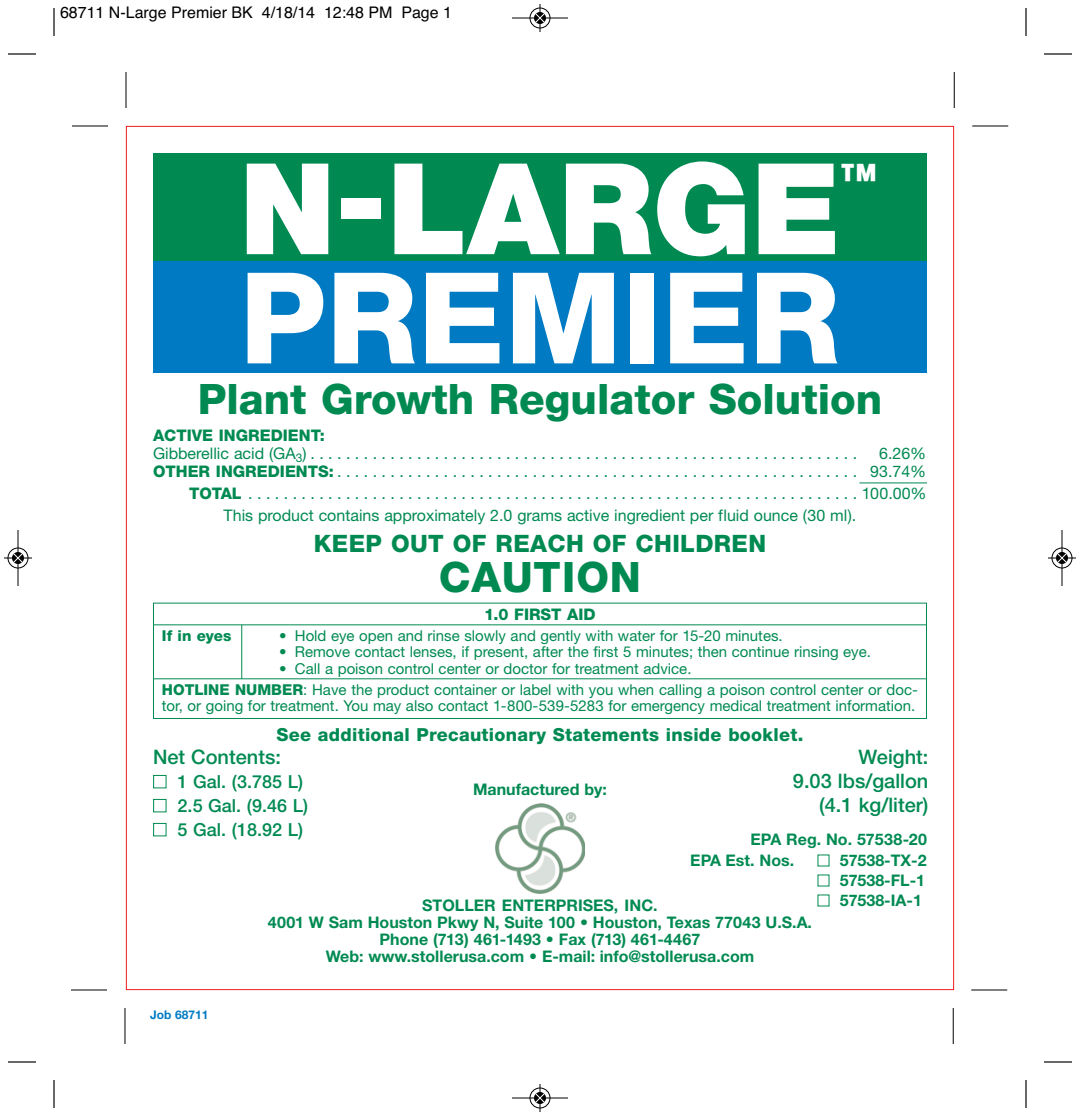
<style>
.page{position:relative;width:1080px;height:1116px;background:#fff}
.page>*{position:absolute;margin:0;border:0;box-sizing:border-box;transform-origin:0 0}
.t1{font:900 126.8px "Helvetica Neue";color:#fff}
.t2{font:800 126.8px "Helvetica Neue";color:#fff}
.t3{font:900 42.2px "Helvetica Neue";color:#fff;scale:.85 1}
.t4{font:800 42px "Helvetica Neue";color:#008a52}
.t5{font:800 24px "Helvetica Neue";letter-spacing:.015em;color:#008a52}
.t6{font:500 20px/24px "Helvetica Neue";color:#008a52;text-align:right}
.t7{font:800 18px "Helvetica Neue";letter-spacing:.015em;color:#008a52}
.t8{font:500 18px "Helvetica Neue";color:#008a52}
.t9{font:16px/18px "Helvetica Neue";color:#008a52}
.t10{font:700 16px/17px "Helvetica Neue";color:#008a52;text-align:center}
.t11{font:16px "Helvetica";color:#000}
.t12{font:800 16px "Helvetica Neue";color:#008a52}
.t13{font:15px/21px "Helvetica Neue";color:#008a52}
.t14{font:800 15px "Helvetica Neue";color:#008a52}
.t15{font:700 12px "Helvetica Neue";color:#007bc3}
.s1{font-weight:800}
.s2{color:#fff}
.s3{font-weight:400}
</style>
<div class="page">
<hr style="left:72px;top:126px;width:36px;height:1px;background:#000">
<hr style="left:71px;top:990px;width:36px;height:1px;background:#000">
<hr style="left:972px;top:126px;width:36px;height:1px;background:#000">
<hr style="left:971px;top:990px;width:36px;height:1px;background:#000">
<hr style="left:126px;top:72px;width:1px;height:36px;background:#000">
<hr style="left:954px;top:72px;width:1px;height:36px;background:#000">
<hr style="left:125px;top:1008px;width:1px;height:36px;background:#000">
<hr style="left:953px;top:1008px;width:1px;height:36px;background:#000">
<hr style="left:859px;top:482px;width:68px;height:1px;background:#008a52">
<div style="left:153px;top:153px;width:774px;height:110px;background:#008a52"></div>
<div style="left:153px;top:262px;width:774px;height:111px;background:#007bc3"></div>
<div style="left:153px;top:603px;width:774px;height:116px;border:1px solid #008a52"></div>
<hr style="left:153px;top:624px;width:774px;height:1px;background:#008a52">
<hr style="left:153px;top:678px;width:774px;height:1px;background:#008a52">
<hr style="left:241px;top:625px;width:1px;height:54px;background:#008a52">
<img style="left:495px;top:803px;width:90px;height:90px">
<svg style="left:54px;top:8px;width:1px;height:28px"></svg>
<svg style="left:8px;top:54px;width:28px;height:1px"></svg>
<svg style="left:1026px;top:8px;width:1px;height:28px"></svg>
<svg style="left:1044px;top:54px;width:28px;height:1px"></svg>
<svg style="left:54px;top:1080px;width:1px;height:28px"></svg>
<svg style="left:8px;top:1062px;width:28px;height:1px"></svg>
<svg style="left:1026px;top:1080px;width:1px;height:28px"></svg>
<svg style="left:1044px;top:1062px;width:28px;height:1px"></svg>
<div style="left:529px;top:7px;width:22px;height:22px;border:1px solid #fff;border-radius:50%"></div>
<hr style="left:512px;top:18px;width:56px;height:1px;background:#000">
<div style="left:530px;top:8px;width:20px;height:20px;border:1px solid #000;border-radius:50%"></div>
<svg style="left:535px;top:4px;width:10px;height:28px"></svg>
<div style="left:529px;top:1087px;width:22px;height:22px;border:1px solid #fff;border-radius:50%"></div>
<hr style="left:512px;top:1098px;width:56px;height:1px;background:#000">
<div style="left:530px;top:1088px;width:20px;height:20px;border:1px solid #000;border-radius:50%"></div>
<svg style="left:535px;top:1084px;width:10px;height:28px"></svg>
<div style="left:7px;top:547px;width:22px;height:22px;border:1px solid #fff;border-radius:50%"></div>
<hr style="left:18px;top:530px;width:1px;height:56px;background:#000">
<div style="left:8px;top:548px;width:20px;height:20px;border:1px solid #000;border-radius:50%"></div>
<svg style="left:4px;top:553px;width:28px;height:10px"></svg>
<div style="left:1051px;top:547px;width:22px;height:22px;border:1px solid #fff;border-radius:50%"></div>
<hr style="left:1062px;top:530px;width:1px;height:56px;background:#000">
<div style="left:1052px;top:548px;width:20px;height:20px;border:1px solid #000;border-radius:50%"></div>
<svg style="left:1048px;top:553px;width:28px;height:10px"></svg>
<p class="t11" style="left:60px;top:7px;width:394px">68711 N-Large Premier BK 4/18/14 12:48 PM Page 1</p>
<h1 class="t1" style="left:239px;top:164px;width:603px">N-LARGE</h1>
<h2 class="t3" style="left:841px;top:164px;width:44px">™</h2>
<h1 class="t2" style="left:239px;top:273px;width:602px">PREMIER</h1>
<h3 class="t4" style="left:198px;top:384px;width:686px">Plant Growth Regulator Solution</h3>
<p class="t9" style="left:153px;top:428px;width:706px"><span class="s1">ACTIVE INGREDIENT:<br></span>Gibberellic acid (GA<sub>3</sub>) . . . . . . . . . . . . . . . . . . . . . . . . . . . . . . . . . . . . . . . . . . . . . . . . . . . . . . . . . . . . . .</p>
<p class="t9" style="left:153px;top:446px;width:775px;text-align:right">6.26%<br><span class="s1">OTHER INGREDIENTS:</span> . . . . . . . . . . . . . . . . . . . . . . . . . . . . . . . . . . . . . . . . . . . . . . . . . . . . . . . . . . . 93.74%</p>
<p class="t9" style="left:224px;top:484px;width:704px;line-height:22px;text-indent:-35px"><span class="s1">TOTAL</span> . . . . . . . . . . . . . . . . . . . . . . . . . . . . . . . . . . . . . . . . . . . . . . . . . . . . . . . . . . . . . . . . . . . . . 100.00%<br>This product contains approximately 2.0 grams active ingredient per fluid ounce (30 ml).</p>
<h3 class="t5" style="left:314px;top:535px;width:454px">KEEP OUT OF REACH OF CHILDREN</h3>
<h3 class="t4" style="left:439px;top:562px;width:204px">CAUTION</h3>
<p class="t12" style="left:484px;top:608px;width:113px">1.0 FIRST AID</p>
<p class="t14" style="left:162px;top:630px;width:71px">If in eyes</p>
<p class="t13" style="left:279px;top:626px;width:505px">• Hold eye open and rinse slowly and gently with water for 15-20 minutes.</p>
<p class="t13" style="left:279px;top:643px;width:594px">• Remove contact lenses, if present, after the first 5 minutes; then continue rinsing eye.</p>
<p class="t13" style="left:162px;top:659px;width:758px;text-indent:117px">• Call a poison control center or doctor for treatment advice.<br><span class="s1">HOTLINE NUMBER</span>: Have the product container or label with you when calling a poison control center or doc-</p>
<p class="t13" style="left:162px;top:697px;width:755px">tor, or going for treatment. You may also contact 1-800-539-5283 for emergency medical treatment information.</p>
<p class="t7" style="left:277px;top:728px;width:528px">See additional Precautionary Statements inside booklet.</p>
<h3 class="t6" style="left:153px;top:747px;width:129px">Net Contents:</h3>
<p class="t8" style="left:153px;top:775px;width:152px"><span class="s2">■</span> 1 Gal. (3.785 L)</p>
<p class="t8" style="left:153px;top:799px;width:157px"><span class="s2">■</span> 2.5 Gal. (9.46 L)</p>
<p class="t8" style="left:153px;top:823px;width:152px"><span class="s2">■</span> 5 Gal. (18.92 L)</p>
<p class="t10" style="left:473px;top:782px;width:135px">Manufactured by:</p>
<h3 class="t6" style="left:793px;top:747px;width:137px">Weight:<br>9.03 lbs/gallon (4.1 kg/liter)</h3>
<p class="t10" style="left:751px;top:832px;width:178px">EPA Reg. No. 57538-20</p>
<p class="t15" style="left:150px;top:1010px;width:60px">Job 68711</p>
<p class="t10" style="left:690px;top:853px;width:105px">EPA Est. Nos.</p>
<p class="t10" style="left:817px;top:853px;width:111px"><span class="s2">■</span> 57538-TX-2</p>
<p class="t10" style="left:817px;top:873px;width:109px"><span class="s2">■</span> 57538-FL-1</p>
<p class="t10" style="left:817px;top:893px;width:106px"><span class="s2">■</span> 57538-IA-1</p>
<p class="t10" style="left:268px;top:898px;width:546px">STOLLER ENTERPRISES, INC.<br>4001 W Sam Houston Pkwy N, Suite 100 <span class="s3">•</span> Houston, Texas 77043 U.S.A.<br>Phone (713) 461-1493 • Fax (713) 461-4467<br>Web: www.stollerusa.com • E-mail: info@stollerusa.com</p>
</div>
